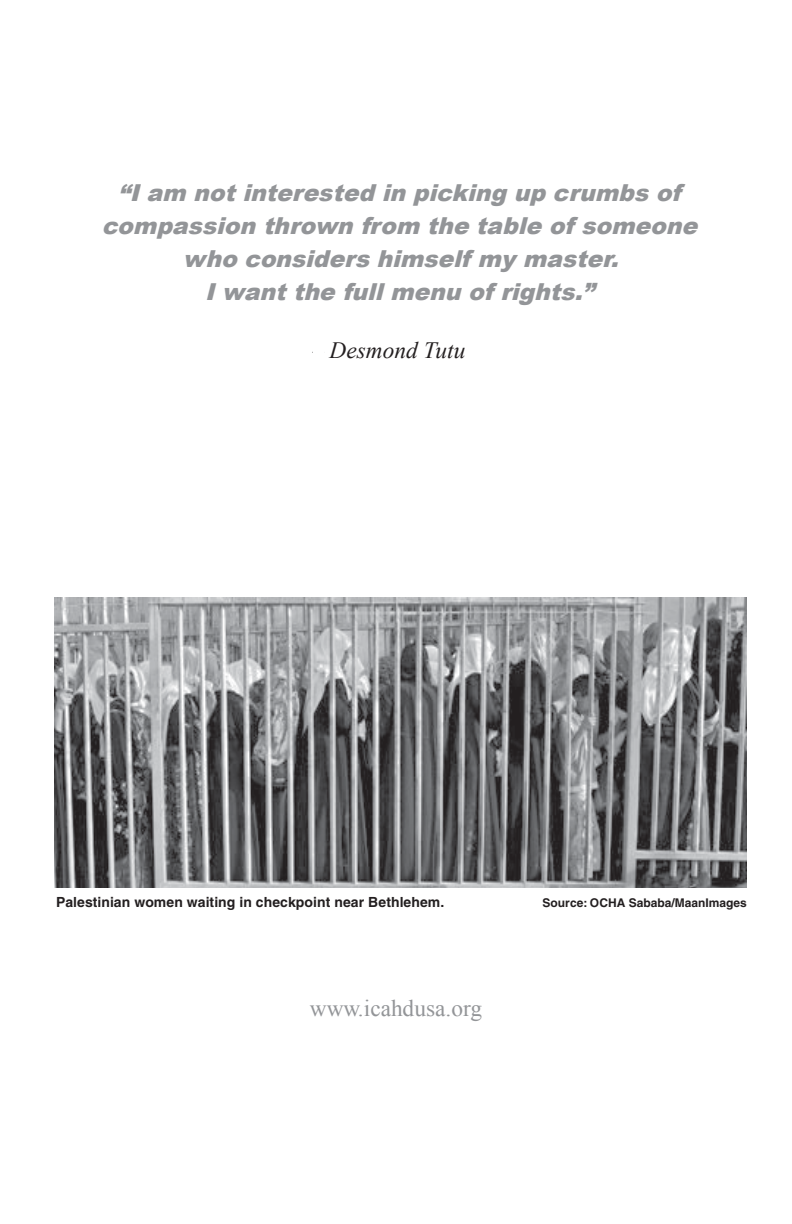
<style>
.page{position:relative;width:792px;height:1224px;background:#fff}
.page>*{position:absolute;margin:0;border:0;box-sizing:border-box;transform-origin:0 0}
.t1{font:italic 900 23.4px/33px "Arial";color:#939598;text-align:center}
.t2{font:23.4px "Times New Roman";color:#939598}
.t3{font:italic 23.4px "Times New Roman";color:#231f20}
.t4{font:700 14px "Helvetica LT Std";letter-spacing:.005em;color:#231f20}
.t5{font:700 12px "Helvetica LT Std";color:#231f20}
.s1{font-style:normal}
</style>
<div class="page">
<img style="left:54px;top:597px;width:693px;height:291px">
<p class="t1" style="left:102px;top:175px;width:605px">“I am not interested in picking up crumbs of compassion thrown from the table of someone who considers himself my master.<br>I want the full menu of rights.”</p>
<p class="t3" style="left:313px;top:334px;width:154px"><span class="s1">–</span> Desmond Tutu</p>
<p class="t4" style="left:56px;top:894px;width:390px">Palestinian women waiting in checkpoint near Bethlehem.</p>
<p class="t5" style="left:542px;top:896px;width:206px">Source: OCHA Sababa/MaanImages</p>
<p class="t2" style="left:310px;top:993px;width:174px">www.icahdusa.org</p>
</div>
